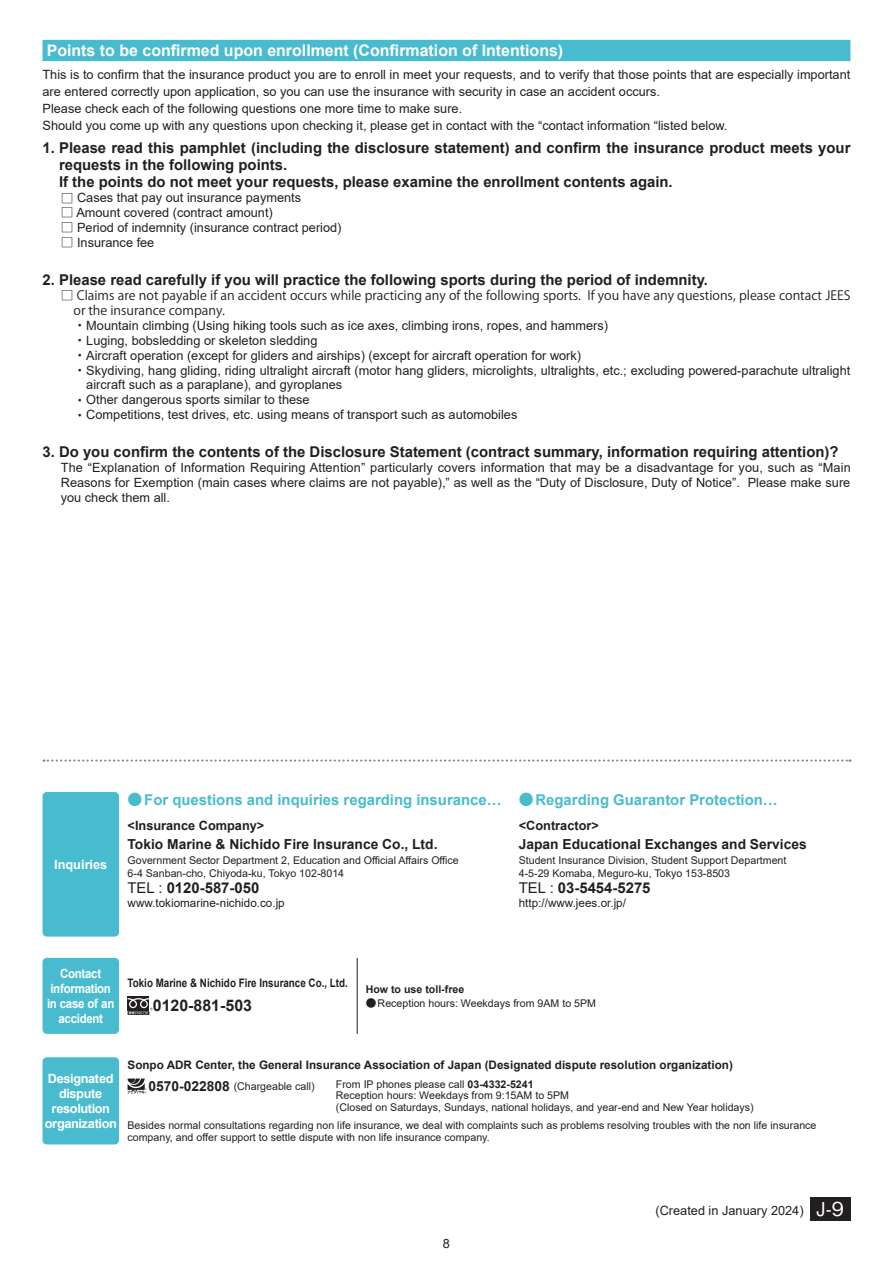
<style>
.page{position:relative;width:893px;height:1263px;background:#fff}
.page>*{position:absolute;margin:0;border:0;box-sizing:border-box;transform-origin:0 0}
.t1{font:500 19.2px "Gothic BBB Pr 6 N";color:#fff}
.t2{font:700 15.9px "Arial";color:#fff}
.t3{font:700 15.9px "Arial";color:#231f20}
.t4{font:700 14.85px/17px "Arial";color:#231f20}
.t5{font:700 14.85px "Arial";color:#48bcce}
.t6{font:700 13.8px "Arial";color:#231f20}
.t7{font:12.75px/17px "Arial";color:#231f20}
.t8{font:12.75px/14.9px "Koz Go Pr 6 N";color:#231f20}
.t9{font:700 12.75px/14.9px "Arial";letter-spacing:-.025em;color:#fff;text-align:center}
.t10{font:700 12.75px/14.9px "Arial";letter-spacing:-.025em;color:#fff;text-align:center;scale:.9 1}
.t11{font:700 12.75px "Arial";color:#231f20}
.t12{font:700 12.75px "Arial";color:#fff}
.t13{font:700 11.7px "Arial";color:#231f20}
.t14{font:11.7px "Arial";color:#231f20}
.t15{font:700 11.7px "Arial";color:#231f20;scale:.84 1}
.t16{font:10.65px/11.7px "Arial";color:#231f20}
.t17{font:700 10.65px "Arial";color:#231f20}
.s1{font-family:"Koz Go Pr 6 N"}
.s2{font-weight:400}
.s3{font-weight:700;font-size:13.8px}
.s4{font-weight:700}
</style>
<div class="page">
<div style="left:43px;top:792px;width:76px;height:144px;background:#48bcce;border-radius:4px"></div>
<hr style="left:357px;top:958px;width:1px;height:76px;background:#231f20">
<div style="left:43px;top:958px;width:76px;height:76px;background:#48bcce;border-radius:4px"></div>
<div style="left:128px;top:996px;width:21px;height:14px;background:#231f20"></div>
<svg style="left:128px;top:1011px;width:21px;height:4px"></svg>
<svg style="left:128px;top:998px;width:25px;height:16px"></svg>
<div style="left:43px;top:1057px;width:76px;height:87px;background:#48bcce;border-radius:4px"></div>
<svg style="left:128px;top:1078px;width:19px;height:15px"></svg>
<svg style="left:44px;top:759px;width:806px;height:3px"></svg>
<div style="left:43px;top:40px;width:807px;height:21px;background:#48bcce"></div>
<div style="left:810px;top:1197px;width:40px;height:23px;background:#231f20"></div>
<p class="t2" style="left:47px;top:39px;width:518px">Points to be confirmed upon enrollment (Confirmation of Intentions)</p>
<p class="t7" style="left:43px;top:66px;width:809px">This is to confirm that the insurance product you are to enroll in meet your requests, and to verify that those points that are especially important are entered correctly upon application, so you can use the insurance with security in case an accident occurs.<br>Please check each of the following questions one more time to make sure.<br>Should you come up with any questions upon checking it, please get in contact with the “contact information “listed below.</p>
<p class="t4" style="left:59px;top:140px;width:793px;text-indent:-17px">1. Please read this pamphlet (including the disclosure statement) and confirm the insurance product meets your requests in the following points.<br>If the points do not meet your requests, please examine the enrollment contents again.</p>
<p class="t7" style="left:61px;top:189px;width:242px"><span class="s1">□</span> Cases that pay out insurance payments</p>
<p class="t7" style="left:61px;top:204px;width:213px"><span class="s1">□</span> Amount covered (contract amount)</p>
<p class="t7" style="left:61px;top:219px;width:282px"><span class="s1">□</span> Period of indemnity (insurance contract period)</p>
<p class="t7" style="left:61px;top:234px;width:95px"><span class="s1">□</span> Insurance fee</p>
<p class="t4" style="left:43px;top:271px;width:667px">2. Please read carefully if you will practice the following sports during the period of indemnity.</p>
<p class="t8" style="left:74px;top:289px;width:778px;text-indent:-13px">□ Claims are not payable if an accident occurs while practicing any of the following sports. If you have any questions, please contact JEES or the insurance company.</p>
<p class="t7" style="left:74px;top:317px;width:536px"><span class="s1">・</span>Mountain climbing (Using hiking tools such as ice axes, climbing irons, ropes, and hammers)</p>
<p class="t7" style="left:74px;top:332px;width:245px"><span class="s1">・</span>Luging, bobsledding or skeleton sledding</p>
<p class="t7" style="left:74px;top:347px;width:509px"><span class="s1">・</span>Aircraft operation (except for gliders and airships) (except for aircraft operation for work)</p>
<p class="t7" style="left:74px;top:361px;width:778px"><span class="s1">・</span>Skydiving, hang gliding, riding ultralight aircraft (motor hang gliders, microlights, ultralights, etc.; excluding powered-parachute ultralight</p>
<p class="t7" style="left:86px;top:376px;width:257px">aircraft such as a paraplane), and gyroplanes</p>
<p class="t7" style="left:74px;top:391px;width:238px"><span class="s1">・</span>Other dangerous sports similar to these</p>
<p class="t7" style="left:74px;top:406px;width:445px"><span class="s1">・</span>Competitions, test drives, etc. using means of transport such as automobiles</p>
<p class="t4" style="left:43px;top:444px;width:798px">3. Do you confirm the contents of the Disclosure Statement (contract summary, information requiring attention)?</p>
<p class="t7" style="left:61px;top:460px;width:791px;line-height:14.9px;text-align:justify">The “Explanation of Information Requiring Attention” particularly covers information that may be a disadvantage for you, such as “Main Reasons for Exemption (main cases where claims are not payable),” as well as the “Duty of Disclosure, Duty of Notice”. Please make sure you check them all.</p>
<p class="t12" style="left:54px;top:855px;width:55px">Inquiries</p>
<p class="t5" style="left:128px;top:789px;width:375px"><span class="s1">●</span>For questions and inquiries regarding insurance…</p>
<p class="t11" style="left:128px;top:816px;width:138px">&lt;Insurance Company&gt;</p>
<p class="t6" style="left:128px;top:834px;width:311px">Tokio Marine &amp; Nichido Fire Insurance Co., Ltd.</p>
<p class="t16" style="left:128px;top:854px;width:333px;line-height:12.8px">Government Sector Department 2, Education and Official Affairs Office<br>6-4 Sanban-cho, Chiyoda-ku, Tokyo 102-8014</p>
<p class="t4" style="left:128px;top:879px;width:133px"><span class="s2">TEL :</span> 0120-587-050</p>
<p class="t14" style="left:128px;top:895px;width:159px">www.tokiomarine-nichido.co.jp</p>
<p class="t5" style="left:519px;top:789px;width:261px"><span class="s1">●</span>Regarding Guarantor Protection…</p>
<p class="t11" style="left:519px;top:816px;width:82px">&lt;Contractor&gt;</p>
<p class="t6" style="left:519px;top:834px;width:290px">Japan Educational Exchanges and Services</p>
<p class="t16" style="left:519px;top:854px;width:269px;line-height:12.8px">Student Insurance Division, Student Support Department<br>4-5-29 Komaba, Meguro-ku, Tokyo 153-8503</p>
<p class="t4" style="left:519px;top:879px;width:133px"><span class="s2">TEL :</span> 03-5454-5275</p>
<p class="t14" style="left:519px;top:895px;width:109px">http://www.jees.or.jp/</p>
<p class="t10" style="left:47px;top:966px;width:76px">Contact information in case of an accident</p>
<p class="t15" style="left:128px;top:974px;width:264px">Tokio Marine &amp; Nichido Fire Insurance Co., Ltd.</p>
<p class="t3" style="left:153px;top:994px;width:101px">0120-881-503</p>
<p class="t17" style="left:366px;top:981px;width:100px">How to use toll-free</p>
<p class="t16" style="left:366px;top:997px;width:232px"><span class="s1">●</span>Reception hours: Weekdays from 9AM to 5PM</p>
<p class="t9" style="left:45px;top:1071px;width:74px">Designated dispute resolution organization</p>
<p class="t13" style="left:128px;top:1057px;width:607px">Sonpo ADR Center, the General Insurance Association of Japan (Designated dispute resolution organization)</p>
<p class="t16" style="left:148px;top:1080px;width:168px"><span class="s3">0570-022808</span> (Chargeable call)</p>
<p class="t16" style="left:128px;top:1119px;width:690px">Besides normal consultations regarding non life insurance, we deal with complaints such as problems resolving troubles with the non life insurance company, and offer support to settle dispute with non life insurance company.</p>
<p class="t16" style="left:336px;top:1078px;width:419px">From IP phones please call <span class="s4">03-4332-5241<br></span>Reception hours: Weekdays from 9:15AM to 5PM<br>(Closed on Saturdays, Sundays, national holidays, and year-end and New Year holidays)</p>
<p class="t7" style="left:443px;top:1235px;width:9px">8</p>
<p class="t7" style="left:655px;top:1202px;width:150px">(Created in January 2024)</p>
<h1 class="t1" style="left:816px;top:1193px;width:29px">J-9</h1>
</div>
